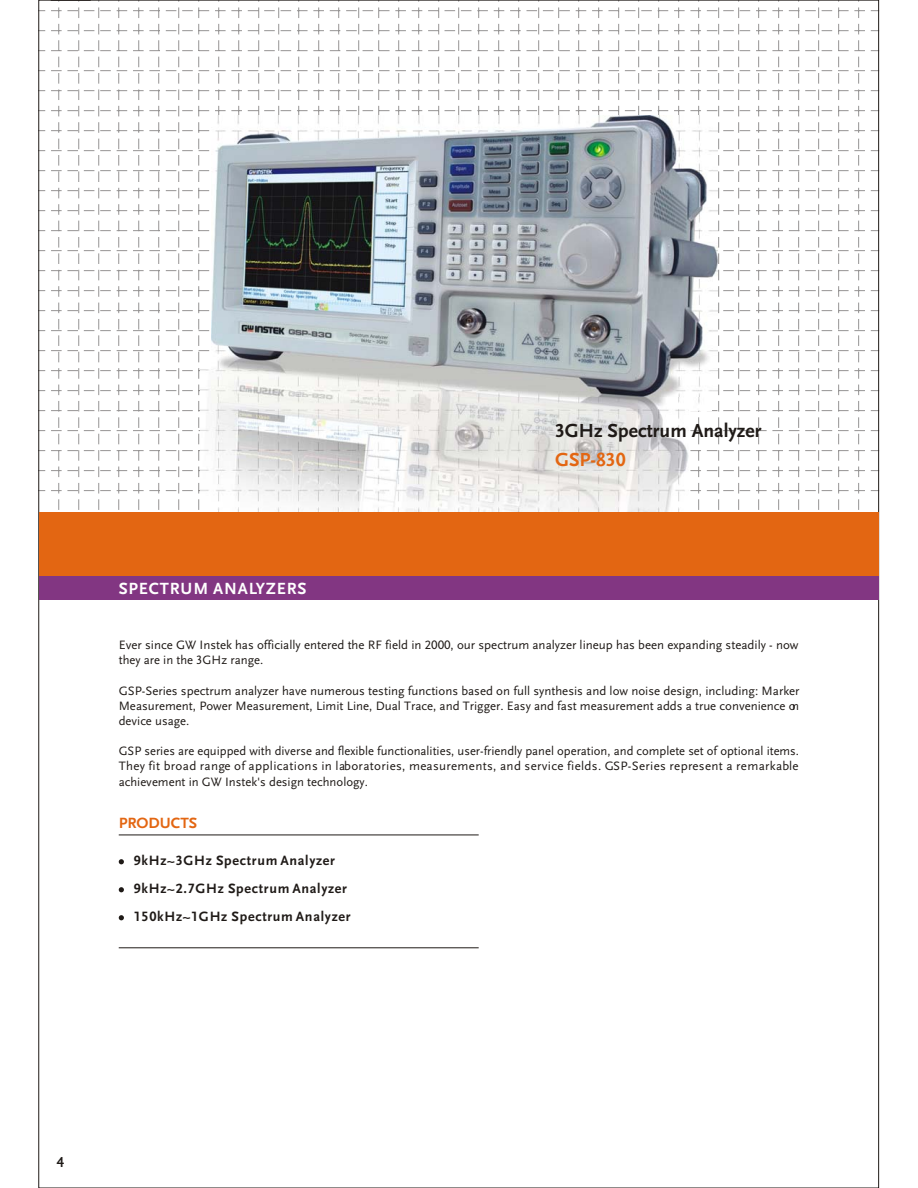
<style>
.page{position:relative;width:918px;height:1188px;background:#fff}
.page>*{position:absolute;margin:0;border:0;box-sizing:border-box;transform-origin:0 0}
.t1{font:700 19.8px "Scala Sans LF";color:#1f1a17}
.t2{font:700 19.8px "Scala Sans LF";color:#e36612}
.t3{font:700 16.95px "Scala Sans";letter-spacing:.05em;color:#fff}
.t4{font:700 15.45px "Scala Sans";color:#e36612}
.t5{font:700 14.1px/28px "Scala Sans LF";letter-spacing:.05em;color:#1f1a17}
.t6{font:700 14.1px "Scala Sans";color:#1f1a17}
.t7{font:12.75px/15.1px "Scala Sans LF";color:#1f1a17;text-align:justify}
</style>
<div class="page">
<svg style="left:41px;top:7px;width:836px;height:503px"></svg>
<hr style="left:119px;top:835px;width:360px;height:1px;background:#1f1a17">
<hr style="left:119px;top:948px;width:360px;height:1px;background:#1f1a17">
<svg style="left:119px;top:859px;width:5px;height:5px"></svg>
<svg style="left:119px;top:887px;width:5px;height:5px"></svg>
<svg style="left:119px;top:915px;width:5px;height:5px"></svg>
<img style="left:200px;top:358px;width:489px;height:154px">
<img style="left:212px;top:115px;width:505px;height:281px">
<div style="left:39px;top:512px;width:840px;height:80px;background:#e36612"></div>
<div style="left:39px;top:576px;width:840px;height:24px;background:#823682"></div>
<h1 class="t1" style="left:555px;top:422px;width:208px">3GHz Spectrum Analyzer</h1>
<h2 class="t3" style="left:119px;top:581px;width:189px">SPECTRUM ANALYZERS</h2>
<h1 class="t2" style="left:555px;top:451px;width:72px">GSP-830</h1>
<p class="t7" style="left:119px;top:639px;width:681px">Ever since GW Instek has officially entered the RF field in 2000, our spectrum analyzer lineup has been expanding steadily - now they are in the 3GHz range.</p>
<p class="t7" style="left:119px;top:684px;width:682px">GSP-Series spectrum analyzer have numerous testing functions based on full synthesis and low noise design, including: Marker Measurement, Power Measurement, Limit Line, Dual Trace, and Trigger. Easy and fast measurement adds a true convenience on device usage.</p>
<p class="t7" style="left:119px;top:745px;width:682px">GSP series are equipped with diverse and flexible functionalities, user-friendly panel operation, and complete set of optional items.<br>They fit broad range of applications in laboratories, measurements, and service fields. GSP-Series represent a remarkable achievement in GW Instek's design technology.</p>
<p class="t4" style="left:119px;top:816px;width:80px">PRODUCTS</p>
<p class="t5" style="left:134px;top:848px;width:218px">9kHz~3GHz Spectrum Analyzer<br>9kHz~2.7GHz Spectrum Analyzer<br>150kHz~1GHz Spectrum Analyzer</p>
<p class="t6" style="left:57px;top:1153px;width:9px">4</p>
</div>
